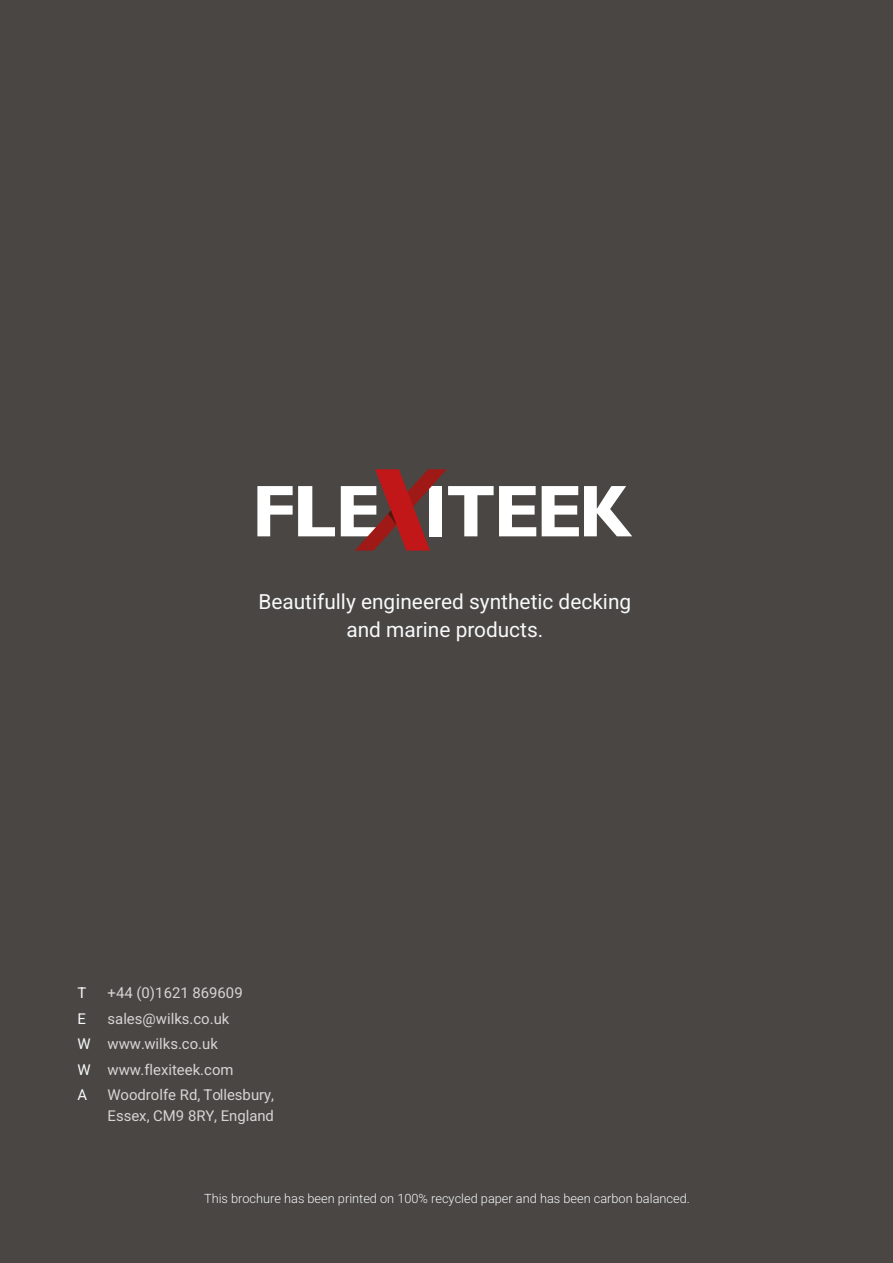
<style>
.page{position:relative;width:893px;height:1263px;background:#fff}
.page>*{position:absolute;margin:0;border:0;box-sizing:border-box;transform-origin:0 0}
.t1{font:20.85px/27.8px "Heebo";color:#f7f8fa;text-align:center}
.t2{font:14.85px/25.5px "Heebo";color:#d6d4d3}
.t3{font:14.85px "Heebo";color:#f7f8fa}
.t4{font:300 12.75px "Heebo";color:#f7f8fa}
.s1{color:#f7f8fa}
</style>
<div class="page">
<hr style="left:0;top:0;width:1px;height:289px;background:#f7f8fa">
<div style="left:1px;top:0;width:892px;height:1263px;background:#494643"></div>
<svg style="left:257px;top:486px;width:78px;height:50px"></svg>
<svg style="left:542px;top:486px;width:90px;height:50px"></svg>
<svg style="left:341px;top:469px;width:195px;height:82px"></svg>
<h1 class="t1" style="left:258px;top:588px;width:374px">Beautifully engineered synthetic decking and marine products.</h1>
<p class="t3" style="left:77px;top:982px;width:10px">T</p>
<p class="t2" style="left:108px;top:980px;width:137px">+44 (0)1621 869609</p>
<p class="t3" style="left:77px;top:1008px;width:10px">E</p>
<p class="t2" style="left:77px;top:1005px;width:158px;text-indent:30px">sales@wilks.co.uk<br><span class="s1">W</span> www.wilks.co.uk<br><span class="s1">W</span> www.flexiteek.com<br><span class="s1">A</span></p>
<p class="t2" style="left:108px;top:1084px;width:168px;line-height:21.3px">Woodrolfe Rd, Tollesbury,<br>Essex, CM9 8RY, England</p>
<p class="t4" style="left:204px;top:1189px;width:487px">This brochure has been printed on 100% recycled paper and has been carbon balanced.</p>
</div>
